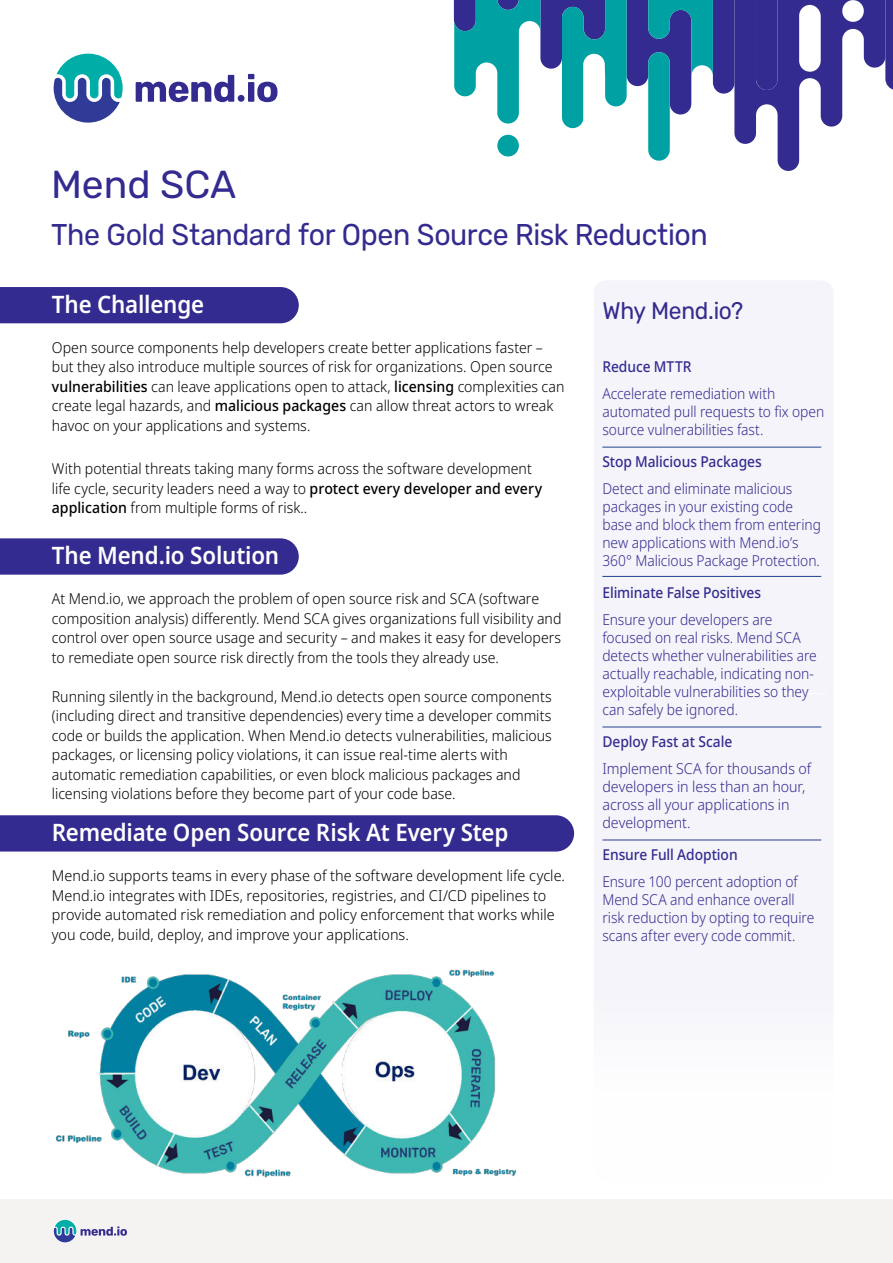
<style>
.page{position:relative;width:893px;height:1263px;background:#fff}
.page>*{position:absolute;margin:0;border:0;box-sizing:border-box;transform-origin:0 0}
.t1{font:39px "Rubik";color:#332b8f}
.t2{font:30px "Rubik";letter-spacing:-.015em;color:#332b8f;scale:.95 1}
.t3{font:600 24px "Noto Sans";letter-spacing:-.01em;color:#fff;scale:.93 1}
.t4{font:24px "Rubik";letter-spacing:-.015em;color:#332b8f;scale:.95 1}
.t5{font:300 15px/19.5px "Noto Sans";color:#000;scale:.94 1}
.t6{font:300 15px/18px "Noto Sans";letter-spacing:-.005em;color:#332b8f;scale:.92 1}
.t7{font:300 15px/19.5px "Noto Sans";color:#000;scale:.96 1}
.t8{font:300 15px/18px "Noto Sans";letter-spacing:-.005em;color:#332b8f;scale:.95 1}
.t9{font:500 15px "Noto Sans";letter-spacing:-.005em;color:#332b8f;scale:.92 1}
.s1{font-weight:500}
</style>
<div class="page">
<div style="left:594px;top:280px;width:239px;height:901px;background:#f5f4fa;border-radius:13px"></div>
<hr style="left:607px;top:693px;width:219px;height:1px;background:#fff">
<hr style="left:602px;top:447px;width:219px;height:1px;background:#25408e">
<hr style="left:602px;top:576px;width:219px;height:1px;background:#25408e">
<hr style="left:602px;top:727px;width:219px;height:1px;background:#25408e">
<hr style="left:602px;top:840px;width:219px;height:1px;background:#25408e">
<div style="left:0;top:1199px;width:893px;height:64px;background:#f5f2f2"></div>
<img style="left:56px;top:969px;width:461px;height:209px">
<div style="left:0;top:287px;width:299px;height:36px;background:#332b8f"></div>
<div style="left:0;top:538px;width:299px;height:37px;background:#332b8f"></div>
<div style="left:0;top:815px;width:574px;height:36px;background:#332b8f"></div>
<svg style="left:540px;top:0;width:353px;height:94px;background:#50499f"></svg>
<div style="left:497px;top:135px;width:22px;height:21px;background:#00a1a3;border-radius:50%"></div>
<svg style="left:648px;top:0;width:65px;height:161px"></svg>
<svg style="left:454px;top:0;width:86px;height:124px"></svg>
<svg style="left:562px;top:0;width:65px;height:128px"></svg>
<svg style="left:734px;top:0;width:151px;height:171px"></svg>
<div style="left:51px;top:51px;width:74px;height:74px;border:3px solid #fff;border-radius:50%"></div>
<svg style="left:54px;top:54px;width:69px;height:69px"></svg>
<svg style="left:136px;top:75px;width:98px;height:27px"></svg>
<svg style="left:248px;top:74px;width:29px;height:28px"></svg>
<div style="left:238px;top:95px;width:7px;height:7px;background:#332b8f;border-radius:50%"></div>
<div style="left:53px;top:1219px;width:24px;height:24px;border:1px solid #fff;border-radius:50%"></div>
<svg style="left:54px;top:1220px;width:73px;height:22px"></svg>
<h1 class="t1" style="left:51px;top:169px;width:187px">Mend SCA</h1>
<h2 class="t2" style="left:51px;top:223px;width:693px">The Gold Standard for Open Source Risk Reduction</h2>
<h3 class="t3" style="left:52px;top:294px;width:165px">The Challenge</h3>
<p class="t5" style="left:52px;top:339px;width:547px">Open source components help developers create better applications faster – but they also introduce multiple sources of risk for organizations. Open source <span class="s1">vulnerabilities</span> can leave applications open to attack, <span class="s1">licensing</span> complexities can create legal hazards, and <span class="s1">malicious packages</span> can allow threat actors to wreak havoc on your applications and systems.</p>
<p class="t5" style="left:52px;top:460px;width:523px">With potential threats taking many forms across the software development life cycle, security leaders need a way to <span class="s1">protect every developer and every application</span> from multiple forms of risk..</p>
<h3 class="t3" style="left:52px;top:545px;width:246px">The Mend.io Solution</h3>
<p class="t5" style="left:52px;top:590px;width:544px">At Mend.io, we approach the problem of open source risk and SCA (software composition analysis) differently. Mend SCA gives organizations full visibility and control over open source usage and security – and makes it easy for developers to remediate open source risk directly from the tools they already use.</p>
<p class="t5" style="left:52px;top:688px;width:533px">Running silently in the background, Mend.io detects open source components (including direct and transitive dependencies) every time a developer commits code or builds the application. When Mend.io detects vulnerabilities, malicious packages, or licensing policy violations, it can issue real-time alerts with automatic remediation capabilities, or even block malicious packages and licensing violations before they become part of your code base.</p>
<h3 class="t3" style="left:52px;top:823px;width:492px">Remediate Open Source Risk At Every Step</h3>
<p class="t7" style="left:52px;top:867px;width:536px">Mend.io supports teams in every phase of the software development life cycle.<br>Mend.io integrates with IDEs, repositories, registries, and CI/CD pipelines to provide automated risk remediation and policy enforcement that works while you code, build, deploy, and improve your applications.</p>
<h3 class="t4" style="left:602px;top:301px;width:150px">Why Mend.io?</h3>
<p class="t9" style="left:602px;top:361px;width:98px">Reduce MTTR</p>
<p class="t6" style="left:602px;top:386px;width:243px">Accelerate remediation with automated pull requests to fix open source vulnerabilities fast.</p>
<p class="t9" style="left:602px;top:456px;width:175px">Stop Malicious Packages</p>
<p class="t6" style="left:602px;top:481px;width:239px">Detect and eliminate malicious packages in your existing code base and block them from entering new applications with Mend.io’s 360° Malicious Package Protection.</p>
<p class="t9" style="left:602px;top:587px;width:174px">Eliminate False Positives</p>
<p class="t6" style="left:602px;top:612px;width:235px">Ensure your developers are focused on real risks. Mend SCA detects whether vulnerabilities are actually reachable, indicating non&shy;exploitable vulnerabilities so they can safely be ignored.</p>
<p class="t9" style="left:602px;top:736px;width:143px">Deploy Fast at Scale</p>
<p class="t8" style="left:602px;top:761px;width:221px">Implement SCA for thousands of developers in less than an hour, across all your applications in development.</p>
<p class="t9" style="left:602px;top:849px;width:149px">Ensure Full Adoption</p>
<p class="t6" style="left:602px;top:874px;width:232px">Ensure 100 percent adoption of<br>Mend SCA and enhance overall risk reduction by opting to require scans after every code commit.</p>
</div>
